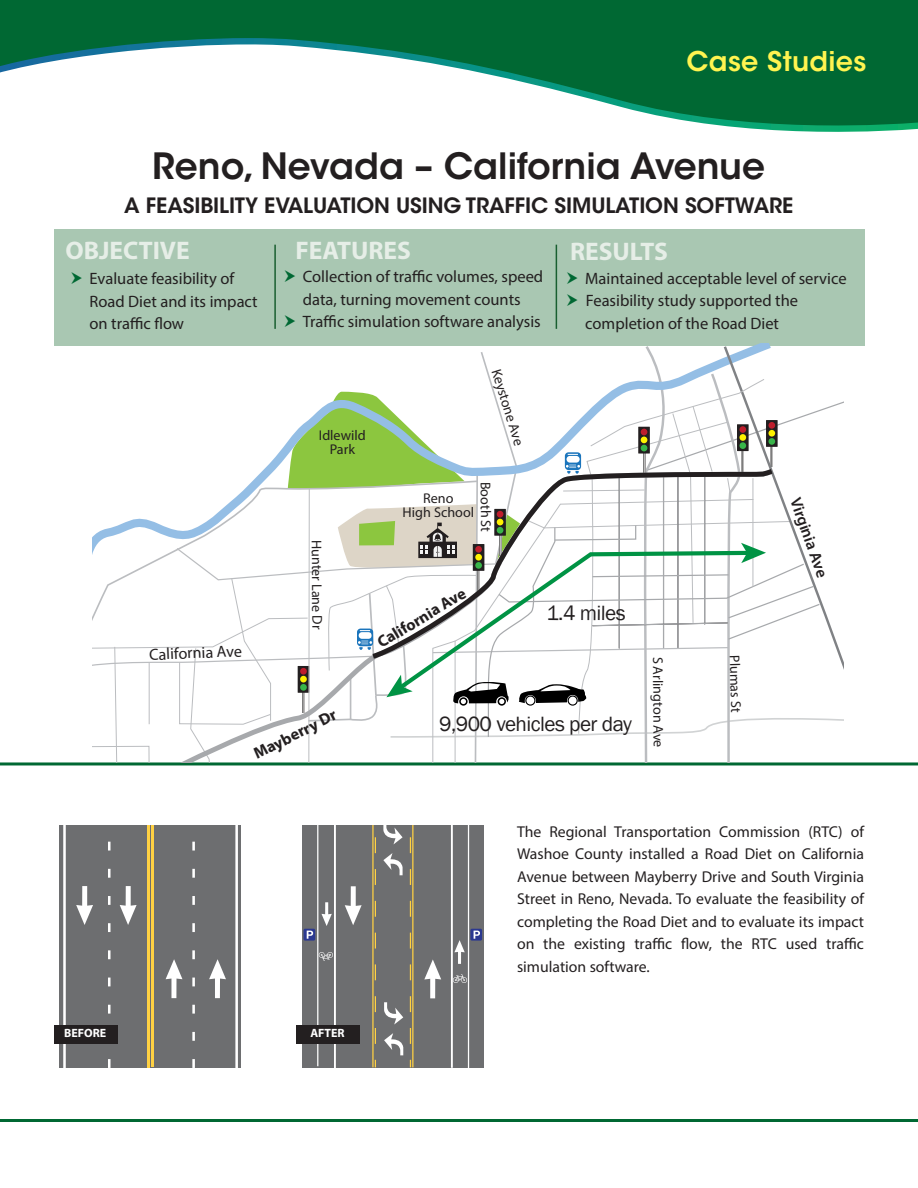
<style>
.page{position:relative;width:918px;height:1188px;background:#fff}
.page>*{position:absolute;margin:0;border:0;box-sizing:border-box;transform-origin:0 0}
.t1{font:600 36px "ITC Avant Garde Std";color:#231f20}
.t2{font:600 27px "ITC Avant Garde Std";letter-spacing:.01em;color:#fff450}
.t3{font:700 25.5px "Myriad Pro";color:#e6eee7}
.t4{font:21.3px "Franklin Gothic";letter-spacing:-.025em;color:#231f20}
.t5{font:600 21px "ITC Avant Garde Std";letter-spacing:-.005em;color:#231f20}
.t6{font:16.5px/22.5px "Myriad Pro";color:#231f20}
.t7{font:700 16.2px "Myriad Pro";color:#231f20}
.t8{font:16.2px "Myriad Pro";color:#231f20}
.t9{font:600 16.2px "Myriad Pro";color:#231f20}
.t10{font:15.75px/22.5px "Myriad Pro";color:#231f20;text-align:justify}
.t11{font:14.1px/14.1px "Myriad Pro";letter-spacing:-.005em;color:#231f20;text-align:center}
.t12{font:700 12px "Myriad Pro";color:#fff}
</style>
<div class="page">
<div style="left:0;top:0;width:918px;height:38px;background:#006833"></div>
<svg style="left:0;top:38px;width:918px;height:94px"></svg>
<hr style="left:0;top:1119px;width:918px;height:3px;background:#006833">
<hr style="left:0;top:762px;width:918px;height:3px;background:#006833">
<div style="left:54px;top:230px;width:810px;height:116px;background:#a9c7b2"></div>
<hr style="left:274px;top:245px;width:2px;height:84px;background:#195f30">
<hr style="left:556px;top:245px;width:1px;height:84px;background:#195f30">
<svg style="left:92px;top:344px;width:751px;height:418px"></svg>
<div style="left:59px;top:825px;width:182px;height:242px;background:#6d6e70"></div>
<div style="left:302px;top:825px;width:182px;height:242px;background:#6d6e70"></div>
<hr style="left:148px;top:825px;width:2px;height:242px;background:#ffd143">
<hr style="left:152px;top:825px;width:2px;height:241px;background:#ffd143">
<svg style="left:192px;top:841px;width:3px;height:227px"></svg>
<svg style="left:108px;top:841px;width:3px;height:227px"></svg>
<hr style="left:235px;top:825px;width:3px;height:243px;background:#fff">
<hr style="left:63px;top:825px;width:3px;height:243px;background:#fff">
<svg style="left:209px;top:959px;width:17px;height:39px"></svg>
<svg style="left:166px;top:959px;width:16px;height:39px"></svg>
<svg style="left:76px;top:886px;width:17px;height:39px"></svg>
<svg style="left:120px;top:886px;width:17px;height:39px"></svg>
<svg style="left:424px;top:959px;width:17px;height:39px"></svg>
<svg style="left:345px;top:886px;width:17px;height:39px"></svg>
<svg style="left:322px;top:902px;width:10px;height:24px"></svg>
<hr style="left:451px;top:825px;width:2px;height:243px;background:#fff">
<hr style="left:468px;top:825px;width:1px;height:244px;background:#fff">
<hr style="left:334px;top:825px;width:2px;height:245px;background:#fff">
<hr style="left:317px;top:825px;width:1px;height:241px;background:#fff">
<svg style="left:384px;top:1002px;width:19px;height:23px"></svg>
<svg style="left:384px;top:1033px;width:19px;height:22px"></svg>
<svg style="left:410px;top:837px;width:1px;height:207px"></svg>
<hr style="left:412px;top:825px;width:1px;height:242px;background:#ffd143">
<svg style="left:375px;top:837px;width:1px;height:207px"></svg>
<hr style="left:372px;top:825px;width:2px;height:242px;background:#ffd143">
<svg style="left:383px;top:825px;width:20px;height:19px"></svg>
<svg style="left:383px;top:853px;width:20px;height:22px"></svg>
<svg style="left:319px;top:952px;width:14px;height:9px"></svg>
<svg style="left:454px;top:940px;width:11px;height:24px"></svg>
<svg style="left:453px;top:974px;width:14px;height:9px"></svg>
<svg style="left:470px;top:929px;width:12px;height:12px"></svg>
<svg style="left:474px;top:931px;width:6px;height:8px"></svg>
<svg style="left:304px;top:929px;width:11px;height:12px"></svg>
<svg style="left:307px;top:931px;width:6px;height:8px"></svg>
<div style="left:54px;top:1025px;width:64px;height:19px;background:#231f20"></div>
<div style="left:296px;top:1025px;width:64px;height:19px;background:#231f20"></div>
<h2 class="t2" style="left:686px;top:50px;width:181px">Case Studies</h2>
<h1 class="t1" style="left:152px;top:151px;width:614px">Reno, Nevada – California Avenue</h1>
<h3 class="t5" style="left:124px;top:197px;width:671px">A FEASIBILITY EVALUATION USING TRAFFIC SIMULATION SOFTWARE</h3>
<h3 class="t3" style="left:65px;top:241px;width:126px">OBJECTIVE</h3>
<h3 class="t3" style="left:295px;top:241px;width:117px">FEATURES</h3>
<h3 class="t3" style="left:570px;top:242px;width:99px">RESULTS</h3>
<p class="t6" style="left:90px;top:269px;width:170px">Evaluate feasibility of<br>Road Diet and its impact on traffic flow</p>
<p class="t6" style="left:303px;top:266px;width:242px">Collection of traffic volumes, speed data, turning movement counts<br>Traffic simulation software analysis</p>
<p class="t6" style="left:585px;top:268px;width:263px">Maintained acceptable level of service<br>Feasibility study supported the completion of the Road Diet</p>
<p class="t8" style="left:149px;top:648px;width:94px;rotate:-2deg">California Ave</p>
<p class="t11" style="left:319px;top:429px;width:48px">Idlewild<br>Park</p>
<p class="t11" style="left:502px;top:367px;width:81px;rotate:73deg">Keystone Ave</p>
<p class="t11" style="left:323px;top:540px;width:91px;rotate:90deg">Hunter Lane Dr</p>
<p class="t11" style="left:492px;top:482px;width:52px;rotate:90deg">Booth St</p>
<p class="t11" style="left:403px;top:492px;width:73px">Reno<br>High School</p>
<p class="t7" style="left:375px;top:638px;width:102px;rotate:-31deg">California Ave</p>
<h3 class="t4" style="left:547px;top:600px;width:81px;rotate:1deg">1.4 miles</h3>
<p class="t7" style="left:252px;top:749px;width:92px;rotate:-27deg">Mayberry Dr</p>
<h3 class="t4" style="left:439px;top:712px;width:194px">9,900 vehicles per day</h3>
<p class="t11" style="left:664px;top:657px;width:93px;rotate:90deg">S Arlington Ave</p>
<p class="t11" style="left:741px;top:655px;width:59px;rotate:89deg">Plumas St</p>
<p class="t9" style="left:801px;top:496px;width:85px;rotate:71deg">Virginia Ave</p>
<p class="t12" style="left:64px;top:1029px;width:44px">BEFORE</p>
<p class="t12" style="left:310px;top:1029px;width:36px">AFTER</p>
<p class="t10" style="left:517px;top:821px;width:348px">The Regional Transportation Commission (RTC) of Washoe County installed a Road Diet on California Avenue between Mayberry Drive and South Virginia Street in Reno, Nevada. To evaluate the feasibility of completing the Road Diet and to evaluate its impact on the existing traffic flow, the RTC used traffic simulation software.</p>
</div>
